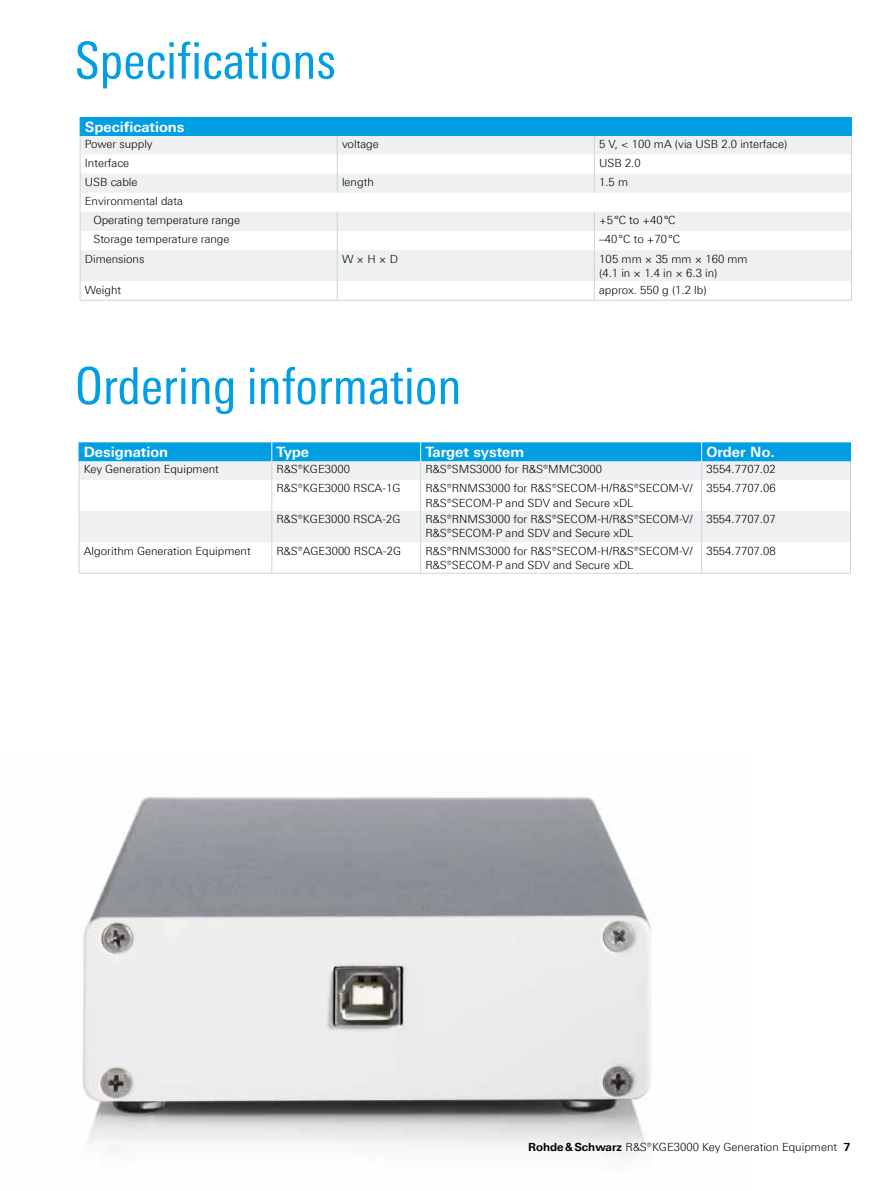
<style>
.page{position:relative;width:893px;height:1191px;background:#fff}
.page>*{position:absolute;margin:0;border:0;box-sizing:border-box;transform-origin:0 0}
.t1{font:51px "Linotype Univers 420 Cn";color:#009ee3}
.t2{font:700 14.25px "Linotype Univers 630";color:#fff}
.t3{font:300 11.25px/14.2px "Linotype Univers 330";color:#000}
.s1{font-family:"Linotype Univers 630";font-weight:700}
</style>
<div class="page">
<img style="left:82px;top:797px;width:570px;height:361px">
<div style="left:81px;top:250px;width:770px;height:31px;background:#eef0f2"></div>
<svg style="left:80px;top:117px;width:772px;height:133px"></svg>
<hr style="left:80px;top:250px;width:1px;height:31px;background:#cdd4d7">
<hr style="left:337px;top:250px;width:1px;height:31px;background:#cdd4d7">
<hr style="left:594px;top:250px;width:1px;height:31px;background:#cdd4d7">
<hr style="left:851px;top:250px;width:1px;height:31px;background:#cdd4d7">
<svg style="left:80px;top:281px;width:1px;height:19px"></svg>
<svg style="left:337px;top:281px;width:1px;height:19px"></svg>
<svg style="left:594px;top:281px;width:1px;height:19px"></svg>
<svg style="left:851px;top:281px;width:1px;height:19px"></svg>
<hr style="left:80px;top:300px;width:257px;height:1px;background:#cdd4d7">
<hr style="left:337px;top:300px;width:257px;height:1px;background:#cdd4d7">
<hr style="left:594px;top:300px;width:258px;height:1px;background:#cdd4d7">
<svg style="left:80px;top:480px;width:770px;height:62px;fill:#eef0f2"></svg>
<hr style="left:79px;top:480px;width:1px;height:31px;background:#cdd4d7">
<hr style="left:271px;top:480px;width:1px;height:31px;background:#cdd4d7">
<hr style="left:420px;top:480px;width:1px;height:31px;background:#cdd4d7">
<hr style="left:701px;top:480px;width:1px;height:31px;background:#cdd4d7">
<hr style="left:850px;top:480px;width:1px;height:31px;background:#cdd4d7">
<hr style="left:79px;top:511px;width:1px;height:31px;background:#cdd4d7">
<hr style="left:271px;top:511px;width:1px;height:31px;background:#cdd4d7">
<hr style="left:420px;top:511px;width:1px;height:31px;background:#cdd4d7">
<hr style="left:701px;top:511px;width:1px;height:31px;background:#cdd4d7">
<hr style="left:850px;top:511px;width:1px;height:31px;background:#cdd4d7">
<hr style="left:79px;top:542px;width:1px;height:31px;background:#cdd4d7">
<hr style="left:271px;top:542px;width:1px;height:31px;background:#cdd4d7">
<hr style="left:420px;top:542px;width:1px;height:31px;background:#cdd4d7">
<hr style="left:701px;top:542px;width:1px;height:31px;background:#cdd4d7">
<hr style="left:850px;top:542px;width:1px;height:31px;background:#cdd4d7">
<hr style="left:79px;top:573px;width:193px;height:1px;background:#cdd4d7">
<hr style="left:272px;top:573px;width:149px;height:1px;background:#cdd4d7">
<hr style="left:421px;top:573px;width:281px;height:1px;background:#cdd4d7">
<hr style="left:702px;top:573px;width:149px;height:1px;background:#cdd4d7">
<svg style="left:79px;top:442px;width:772px;height:38px;background:#78c7ea"></svg>
<h1 class="t1" style="left:75px;top:31px;width:263px">Specifications</h1>
<p class="t2" style="left:85px;top:118px;width:101px">Specifications</p>
<p class="t3" style="left:85px;top:136px;width:69px">Power supply</p>
<p class="t3" style="left:342px;top:136px;width:38px">voltage</p>
<p class="t3" style="left:599px;top:136px;width:190px">5 V, &lt; 100 mA (via USB 2.0 interface)</p>
<p class="t3" style="left:85px;top:156px;width:46px">Interface</p>
<p class="t3" style="left:599px;top:156px;width:43px">USB 2.0</p>
<p class="t3" style="left:85px;top:175px;width:54px">USB cable</p>
<p class="t3" style="left:342px;top:175px;width:33px">length</p>
<p class="t3" style="left:599px;top:175px;width:30px">1.5 m</p>
<p class="t3" style="left:93px;top:191px;width:148px;line-height:19.2px;text-indent:-9px">Environmental data<br>Operating temperature range</p>
<p class="t3" style="left:599px;top:213px;width:78px">+5°C to +40°C</p>
<p class="t3" style="left:93px;top:232px;width:138px">Storage temperature range</p>
<p class="t3" style="left:599px;top:232px;width:83px">–40°C to +70°C</p>
<p class="t3" style="left:85px;top:251px;width:61px">Dimensions</p>
<p class="t3" style="left:342px;top:251px;width:57px">W×H×D</p>
<p class="t3" style="left:599px;top:251px;width:150px">105 mm × 35 mm × 160 mm (4.1 in × 1.4 in × 6.3 in)</p>
<p class="t3" style="left:85px;top:282px;width:38px">Weight</p>
<p class="t3" style="left:599px;top:282px;width:109px">approx. 550 g (1.2 lb)</p>
<h1 class="t1" style="left:75px;top:356px;width:388px">Ordering information</h1>
<p class="t2" style="left:84px;top:443px;width:86px">Designation</p>
<p class="t2" style="left:277px;top:443px;width:34px">Type</p>
<p class="t2" style="left:425px;top:443px;width:100px">Target system</p>
<p class="t2" style="left:706px;top:443px;width:70px">Order No.</p>
<p class="t3" style="left:84px;top:462px;width:136px">Key Generation Equipment</p>
<p class="t3" style="left:277px;top:462px;width:75px">R&amp;S®KGE3000</p>
<p class="t3" style="left:425px;top:462px;width:178px">R&amp;S®SMS3000 for R&amp;S®MMC3000</p>
<p class="t3" style="left:706px;top:462px;width:71px">3554.7707.02</p>
<p class="t3" style="left:277px;top:481px;width:125px">R&amp;S®KGE3000 RSCA-1G</p>
<p class="t3" style="left:425px;top:481px;width:269px">R&amp;S®RNMS3000 for R&amp;S®SECOM‑H/R&amp;S®SECOM‑V/<br>R&amp;S®SECOM‑P and SDV and Secure xDL</p>
<p class="t3" style="left:706px;top:481px;width:71px">3554.7707.06</p>
<p class="t3" style="left:277px;top:512px;width:125px">R&amp;S®KGE3000 RSCA-2G</p>
<p class="t3" style="left:425px;top:512px;width:269px">R&amp;S®RNMS3000 for R&amp;S®SECOM‑H/R&amp;S®SECOM‑V/<br>R&amp;S®SECOM‑P and SDV and Secure xDL</p>
<p class="t3" style="left:706px;top:512px;width:71px">3554.7707.07</p>
<p class="t3" style="left:84px;top:543px;width:168px">Algorithm Generation Equipment</p>
<p class="t3" style="left:277px;top:543px;width:126px">R&amp;S®AGE3000 RSCA-2G</p>
<p class="t3" style="left:425px;top:543px;width:269px">R&amp;S®RNMS3000 for R&amp;S®SECOM‑H/R&amp;S®SECOM‑V/<br>R&amp;S®SECOM‑P and SDV and Secure xDL</p>
<p class="t3" style="left:706px;top:543px;width:71px">3554.7707.08</p>
<p class="t3" style="left:528px;top:1139px;width:324px"><span class="s1">Rohde&amp;Schwarz</span> R&amp;S®KGE3000 Key Generation Equipment <span class="s1">7</span></p>
</div>
